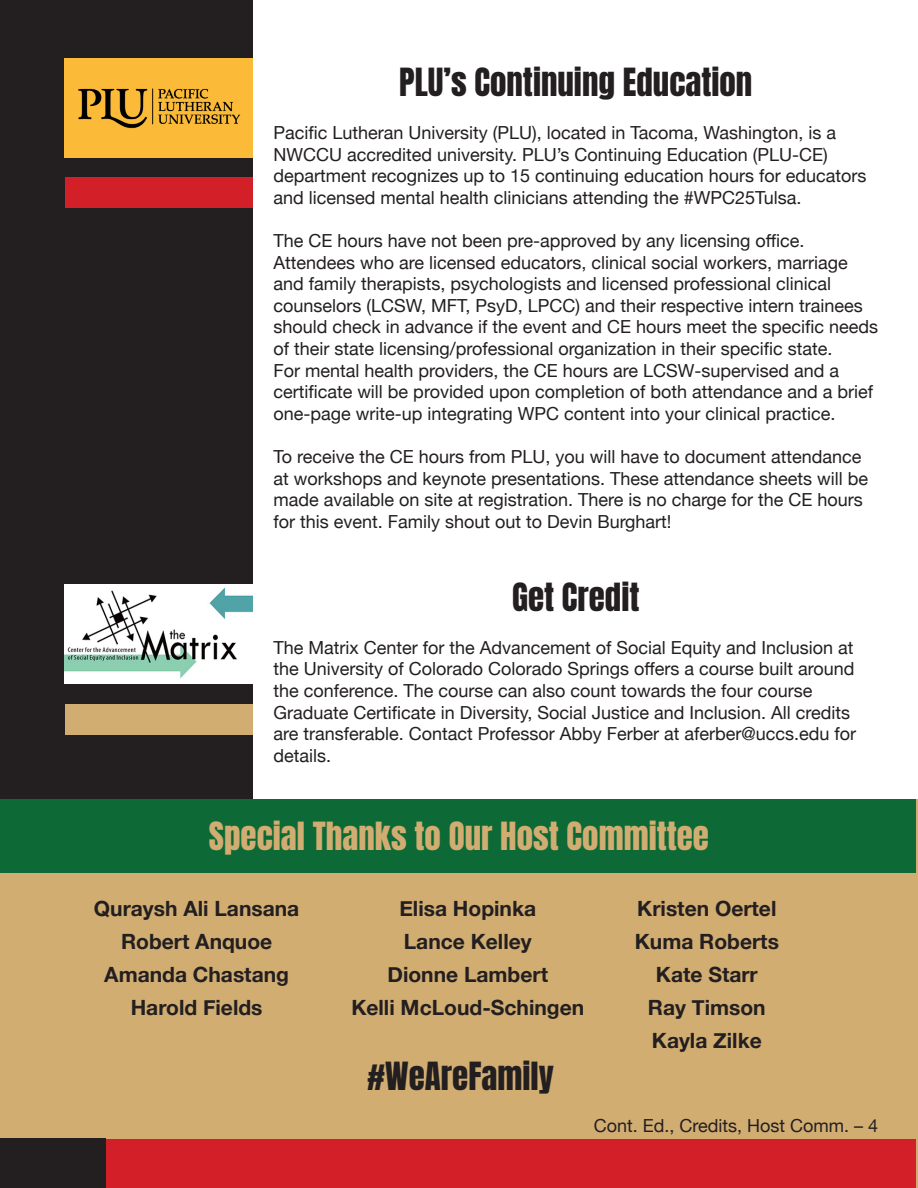
<style>
.page{position:relative;width:918px;height:1188px;background:#fff}
.page>*{position:absolute;margin:0;border:0;box-sizing:border-box;transform-origin:0 0}
.t1{font:33px "Anton";color:#231f20}
.t2{font:33px "Anton";color:#d2ad72}
.t3{font:700 21px "Helvetica Neue";color:#231f20}
.t4{font:18px/21.6px "Helvetica Neue";color:#231f20}
</style>
<div class="page">
<div style="left:0;top:0;width:253px;height:799px;background:#231f20"></div>
<img style="left:65px;top:59px;width:188px;height:98px">
<img style="left:65px;top:584px;width:188px;height:99px">
<div style="left:65px;top:177px;width:188px;height:30px;background:#d31f27"></div>
<div style="left:65px;top:704px;width:188px;height:30px;background:#d2ad72"></div>
<div style="left:0;top:799px;width:918px;height:389px;background:#d2ad72"></div>
<div style="left:0;top:1140px;width:916px;height:48px;background:#d31f27"></div>
<div style="left:0;top:799px;width:916px;height:74px;background:#0d6a37"></div>
<div style="left:0;top:1138px;width:106px;height:50px;background:#231f20"></div>
<p class="t1" style="left:399px;top:65px;width:355px">PLU’s Continuing Education</p>
<p class="t4" style="left:273px;top:123px;width:595px">Pacific Lutheran University (PLU), located in Tacoma, Washington, is a NWCCU accredited university. PLU’s Continuing Education (PLU-CE) department recognizes up to 15 continuing education hours for educators and licensed mental health clinicians attending the #WPC25Tulsa.</p>
<p class="t4" style="left:273px;top:231px;width:606px">The CE hours have not been pre-approved by any licensing office.<br>Attendees who are licensed educators, clinical social workers, marriage and family therapists, psychologists and licensed professional clinical counselors (LCSW, MFT, PsyD, LPCC) and their respective intern trainees should check in advance if the event and CE hours meet the specific needs of their state licensing/professional organization in their specific state.<br>For mental health providers, the CE hours are LCSW-supervised and a certificate will be provided upon completion of both attendance and a brief one-page write-up integrating WPC content into your clinical practice.</p>
<p class="t4" style="left:273px;top:447px;width:596px">To receive the CE hours from PLU, you will have to document attendance at workshops and keynote presentations. These attendance sheets will be made available on site at registration. There is no charge for the CE hours for this event. Family shout out to Devin Burghart!</p>
<p class="t1" style="left:512px;top:580px;width:129px">Get Credit</p>
<p class="t4" style="left:273px;top:638px;width:584px">The Matrix Center for the Advancement of Social Equity and Inclusion at the University of Colorado Colorado Springs offers a course built around the conference. The course can also count towards the four course Graduate Certificate in Diversity, Social Justice and Inclusion. All credits are transferable. Contact Professor Abby Ferber at aferber@uccs.edu for details.</p>
<p class="t2" style="left:209px;top:820px;width:502px">Special Thanks to Our Host Committee</p>
<p class="t3" style="left:94px;top:892px;width:207px">Quraysh Ali Lansana</p>
<p class="t3" style="left:121px;top:925px;width:153px">Robert Anquoe</p>
<p class="t3" style="left:104px;top:958px;width:186px">Amanda Chastang</p>
<p class="t3" style="left:131px;top:991px;width:133px">Harold Fields</p>
<p class="t3" style="left:399px;top:892px;width:138px">Elisa Hopinka</p>
<p class="t3" style="left:404px;top:925px;width:129px">Lance Kelley</p>
<p class="t3" style="left:387px;top:958px;width:162px">Dionne Lambert</p>
<p class="t3" style="left:351px;top:991px;width:234px">Kelli McLoud-Schingen</p>
<p class="t1" style="left:367px;top:1059px;width:188px">#WeAreFamily</p>
<p class="t3" style="left:637px;top:892px;width:141px">Kristen Oertel</p>
<p class="t3" style="left:635px;top:925px;width:146px">Kuma Roberts</p>
<p class="t3" style="left:656px;top:958px;width:103px">Kate Starr</p>
<p class="t3" style="left:648px;top:991px;width:119px">Ray Timson</p>
<p class="t3" style="left:652px;top:1024px;width:111px">Kayla Zilke</p>
<p class="t4" style="left:594px;top:1116px;width:286px">Cont. Ed., Credits, Host Comm. – 4</p>
</div>
